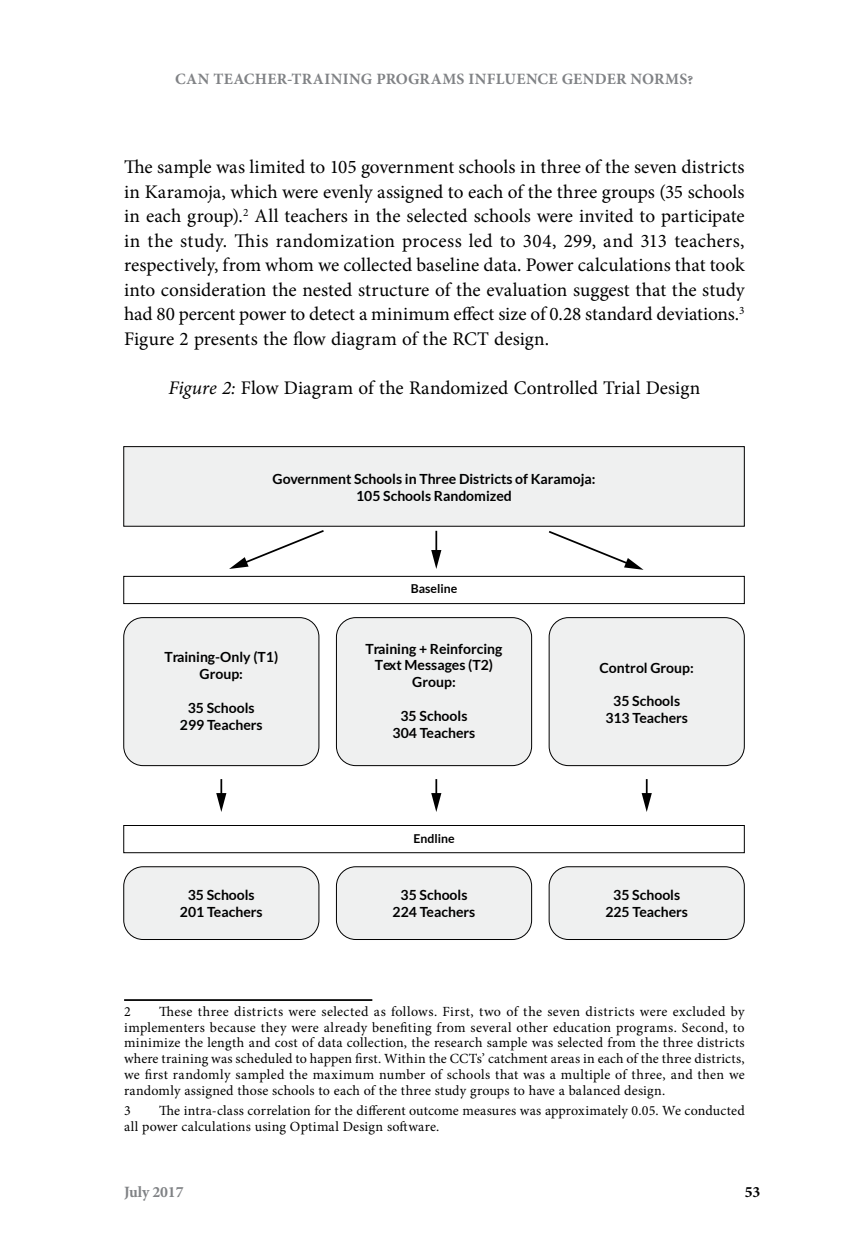
<style>
.page{position:relative;width:844px;height:1260px;background:#fff}
.page>*{position:absolute;margin:0;border:0;box-sizing:border-box;transform-origin:0 0}
.t1{font:19.25px/24.5px "Minion Pro";color:#000;text-align:justify}
.t2{font:700 15.75px "Minion Pro";letter-spacing:.015em;color:#808285}
.t3{font:700 15.75px "Minion Pro";letter-spacing:-.01em;color:#808285}
.t4{font:700 15.75px "Minion Pro";color:#000}
.t5{font:14px/15.8px "Minion Pro";letter-spacing:.015em;color:#000;text-align:justify}
.t6{font:700 14px/16.8px "Lato";color:#000;text-align:center}
.t7{font:700 12.25px "Lato";color:#000}
.s1{font-style:italic}
</style>
<div class="page">
<hr style="left:124px;top:999px;width:248px;height:2px;background:#000">
<div style="left:124px;top:447px;width:620px;height:79px;background:#eff0f0"></div>
<div style="left:123px;top:446px;width:621px;height:81px;border:1px solid #000"></div>
<div style="left:123px;top:576px;width:621px;height:28px;border:1px solid #000"></div>
<div style="left:124px;top:618px;width:195px;height:148px;background:#eff0f0;border-radius:19px"></div>
<div style="left:123px;top:617px;width:196px;height:149px;border:1px solid #000;border-radius:19px"></div>
<div style="left:336px;top:618px;width:195px;height:148px;background:#eff0f0;border-radius:19px"></div>
<div style="left:336px;top:617px;width:196px;height:149px;border:1px solid #000;border-radius:19px"></div>
<div style="left:549px;top:618px;width:195px;height:148px;background:#eff0f0;border-radius:19px"></div>
<div style="left:548px;top:617px;width:196px;height:149px;border:1px solid #000;border-radius:19px"></div>
<div style="left:123px;top:825px;width:621px;height:28px;border:1px solid #000"></div>
<div style="left:124px;top:867px;width:195px;height:73px;background:#eff0f0;border-radius:19px"></div>
<div style="left:123px;top:866px;width:196px;height:74px;border:1px solid #000;border-radius:19px"></div>
<div style="left:336px;top:867px;width:195px;height:73px;background:#eff0f0;border-radius:19px"></div>
<div style="left:336px;top:866px;width:196px;height:74px;border:1px solid #000;border-radius:19px"></div>
<div style="left:549px;top:867px;width:195px;height:73px;background:#eff0f0;border-radius:19px"></div>
<div style="left:548px;top:866px;width:196px;height:74px;border:1px solid #000;border-radius:19px"></div>
<svg style="left:229px;top:530px;width:95px;height:39px"></svg>
<hr style="left:435px;top:531px;width:2px;height:22px;background:#000">
<svg style="left:431px;top:550px;width:10px;height:19px"></svg>
<svg style="left:431px;top:779px;width:10px;height:33px"></svg>
<svg style="left:216px;top:779px;width:10px;height:33px"></svg>
<svg style="left:641px;top:779px;width:10px;height:33px"></svg>
<svg style="left:548px;top:531px;width:95px;height:39px"></svg>
<p class="t2" style="left:175px;top:68px;width:520px">CAN TEACHER-TRAINING PROGRAMS INFLUENCE GENDER NORMS?</p>
<p class="t1" style="left:124px;top:155px;width:622px">The sample was limited to 105 government schools in three of the seven districts in Karamoja, which were evenly assigned to each of the three groups (35 schools in each group).<sup>2</sup> All teachers in the selected schools were invited to participate in the study. This randomization process led to 304, 299, and 313 teachers, respectively, from whom we collected baseline data. Power calculations that took into consideration the nested structure of the evaluation suggest that the study had 80 percent power to detect a minimum effect size of 0.28 standard deviations.<sup>3<br></sup>Figure 2 presents the flow diagram of the RCT design.</p>
<h1 class="t1" style="left:168px;top:376px;width:533px"><span class="s1">Figure 2:</span> Flow Diagram of the Randomized Controlled Trial Design</h1>
<p class="t6" style="left:272px;top:471px;width:324px">Government Schools in Three Districts of Karamoja:<br>105 Schools Randomized</p>
<p class="t6" style="left:164px;top:649px;width:115px">Training-Only (T1)<br>Group:</p>
<p class="t6" style="left:180px;top:699px;width:84px">35 Schools<br>299 Teachers</p>
<p class="t7" style="left:410px;top:582px;width:48px">Baseline</p>
<p class="t6" style="left:365px;top:640px;width:138px">Training + Reinforcing<br>Text Messages (T2)<br>Group:</p>
<p class="t6" style="left:392px;top:707px;width:84px">35 Schools<br>304 Teachers</p>
<p class="t7" style="left:413px;top:831px;width:43px">Endline</p>
<p class="t6" style="left:599px;top:659px;width:96px">Control Group:</p>
<p class="t6" style="left:605px;top:693px;width:84px">35 Schools<br>313 Teachers</p>
<p class="t6" style="left:180px;top:886px;width:84px">35 Schools<br>201 Teachers</p>
<p class="t6" style="left:392px;top:886px;width:84px">35 Schools<br>224 Teachers</p>
<p class="t6" style="left:605px;top:886px;width:84px">35 Schools<br>225 Teachers</p>
<p class="t5" style="left:124px;top:1004px;width:622px;text-indent:35px">These three districts were selected as follows. First, two of the seven districts were excluded by implementers because they were already benefiting from several other education programs. Second, to minimize the length and cost of data collection, the research sample was selected from the three districts where training was scheduled to happen first. Within the CCTs’ catchment areas in each of the three districts, we first randomly sampled the maximum number of schools that was a multiple of three, and then we randomly assigned those schools to each of the three study groups to have a balanced design.</p>
<p class="t5" style="left:124px;top:1103px;width:8px">3</p>
<p class="t5" style="left:124px;top:1004px;width:8px">2</p>
<p class="t5" style="left:124px;top:1103px;width:622px;text-indent:35px">The intra-class correlation for the different outcome measures was approximately 0.05. We conducted all power calculations using Optimal Design software.</p>
<p class="t3" style="left:124px;top:1181px;width:61px">July 2017</p>
<p class="t4" style="left:744px;top:1181px;width:17px">53</p>
</div>
